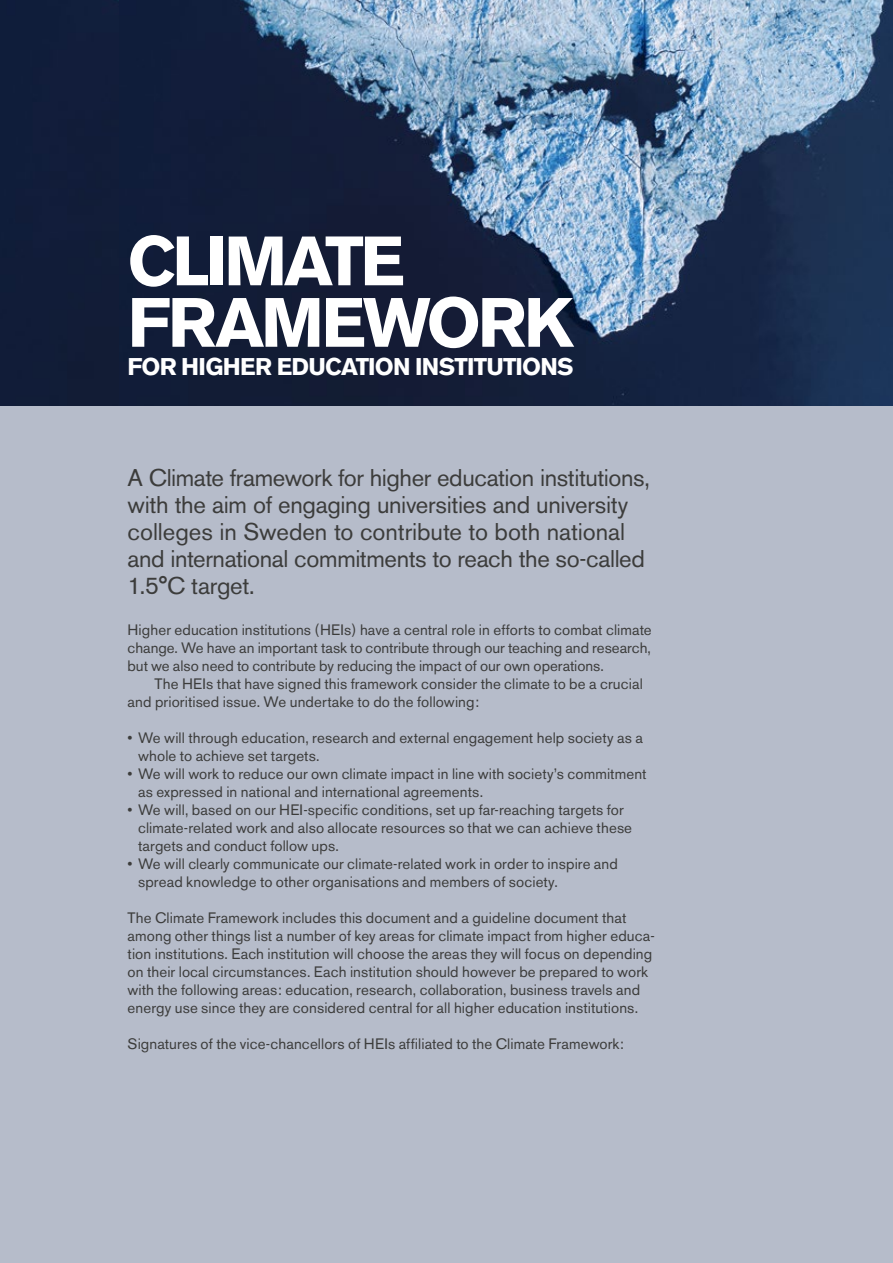
<style>
.page{position:relative;width:893px;height:1263px;background:#fff}
.page>*{position:absolute;margin:0;border:0;box-sizing:border-box;transform-origin:0 0}
.t1{font:700 69px/61.5px "Akzidenz Grotesk BE";letter-spacing:-.045em;color:#fff}
.t2{font:24px/27px "Akzidenz Grotesk BE";letter-spacing:-.015em;color:#3c3c3b}
.t3{font:700 24px "Akzidenz Grotesk BE";letter-spacing:-.035em;color:#fff}
.t4{font:15px/18px "Akzidenz Grotesk BE";letter-spacing:.01em;color:#3c3c3b}
</style>
<div class="page">
<div style="left:0;top:0;width:120px;height:406px;background:#111d39"></div>
<img style="left:120px;top:0;width:773px;height:406px">
<div style="left:0;top:406px;width:893px;height:857px;background:#b6bcca"></div>
<h1 class="t1" style="left:128px;top:231px;width:446px">CLIMATE<br>FRAMEWORK</h1>
<h2 class="t3" style="left:128px;top:353px;width:448px">FOR HIGHER EDUCATION INSTITUTIONS</h2>
<h2 class="t2" style="left:128px;top:464px;width:524px">A Climate framework for higher education institutions, with the aim of engaging universities and university colleges in Sweden to contribute to both national and international commitments to reach the so-called 1.5°C target.</h2>
<p class="t4" style="left:128px;top:620px;width:526px;text-align:justify">Higher education institutions (HEIs) have a central role in efforts to combat climate change. We have an important task to contribute through our teaching and research, but we also need to contribute by reducing the impact of our own operations.</p>
<p class="t4" style="left:128px;top:674px;width:517px;text-indent:27px">The HEIs that have signed this framework consider the climate to be a crucial and prioritised issue. We undertake to do the following:</p>
<p class="t4" style="left:138px;top:728px;width:506px;text-indent:-10px">• We will through education, research and external engagement help society as a whole to achieve set targets.</p>
<p class="t4" style="left:138px;top:764px;width:510px;text-indent:-10px">• We will work to reduce our own climate impact in line with society’s commitment as expressed in national and international agreements.</p>
<p class="t4" style="left:138px;top:800px;width:496px;text-indent:-10px">• We will, based on our HEI-specific conditions, set up far-reaching targets for climate-related work and also allocate resources so that we can achieve these targets and conduct follow ups.</p>
<p class="t4" style="left:138px;top:854px;width:481px;text-indent:-10px">• We will clearly communicate our climate-related work in order to inspire and spread knowledge to other organisations and members of society.</p>
<p class="t4" style="left:128px;top:908px;width:529px">The Climate Framework includes this document and a guideline document that among other things list a number of key areas for climate impact from higher educa&shy;tion institutions. Each institution will choose the areas they will focus on depending on their local circumstances. Each institution should however be prepared to work with the following areas: education, research, collaboration, business travels and energy use since they are considered central for all higher education institutions.</p>
<p class="t4" style="left:128px;top:1034px;width:498px">Signatures of the vice-chancellors of HEIs affiliated to the Climate Framework:</p>
</div>
